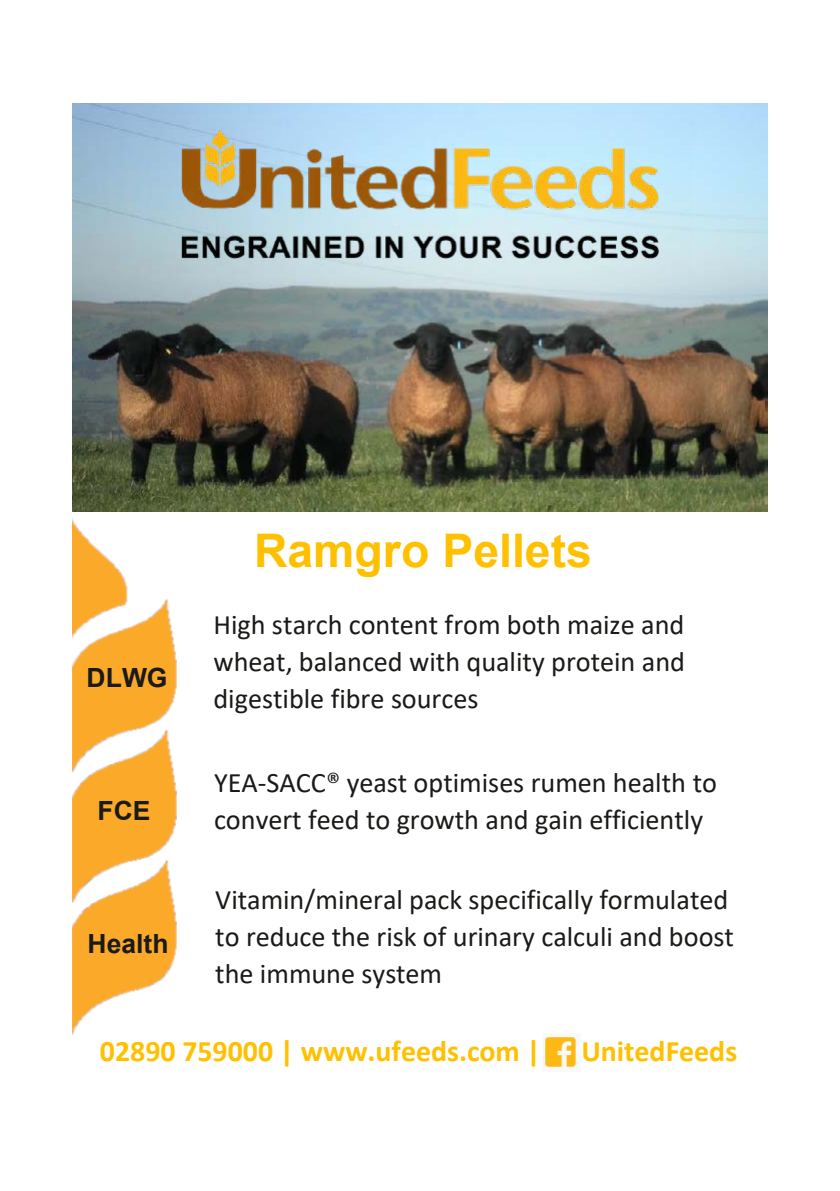
<style>
.page{position:relative;width:840px;height:1191px;background:#fff}
.page>*{position:absolute;margin:0;border:0;box-sizing:border-box;transform-origin:0 0}
.t1{font:700 46.4px "Arial";color:#ffc000}
.t2{font:700 29.8px "Calibri";color:#ffc000}
.t3{font:28.2px/37px "Calibri";color:#1a1a18}
.t4{font:700 26.4px "Arial";color:#1a1a18}
</style>
<div class="page">
<img style="left:72px;top:511px;width:107px;height:525px">
<img style="left:72px;top:104px;width:694px;height:407px">
<img style="left:147px;top:119px;width:545px;height:154px">
<img style="left:545px;top:1037px;width:31px;height:30px">
<p class="t4" style="left:87px;top:660px;width:82px">DLWG</p>
<p class="t4" style="left:97px;top:793px;width:54px">FCE</p>
<p class="t4" style="left:88px;top:926px;width:82px">Health</p>
<h1 class="t1" style="left:254px;top:520px;width:339px">Ramgro Pellets</h1>
<p class="t3" style="left:213px;top:605px;width:472px;text-align:justify">High starch content from both maize and wheat, balanced with quality protein and digestible fibre sources</p>
<p class="t3" style="left:214px;top:763px;width:504px">YEA-SACC® yeast optimises rumen health to convert feed to growth and gain efficiently</p>
<p class="t3" style="left:215px;top:880px;width:520px">Vitamin/mineral pack specifically formulated to reduce the risk of urinary calculi and boost the immune system</p>
<p class="t2" style="left:100px;top:1030px;width:442px">02890 759000 | www.ufeeds.com |</p>
<p class="t2" style="left:581px;top:1030px;width:157px">UnitedFeeds</p>
</div>
